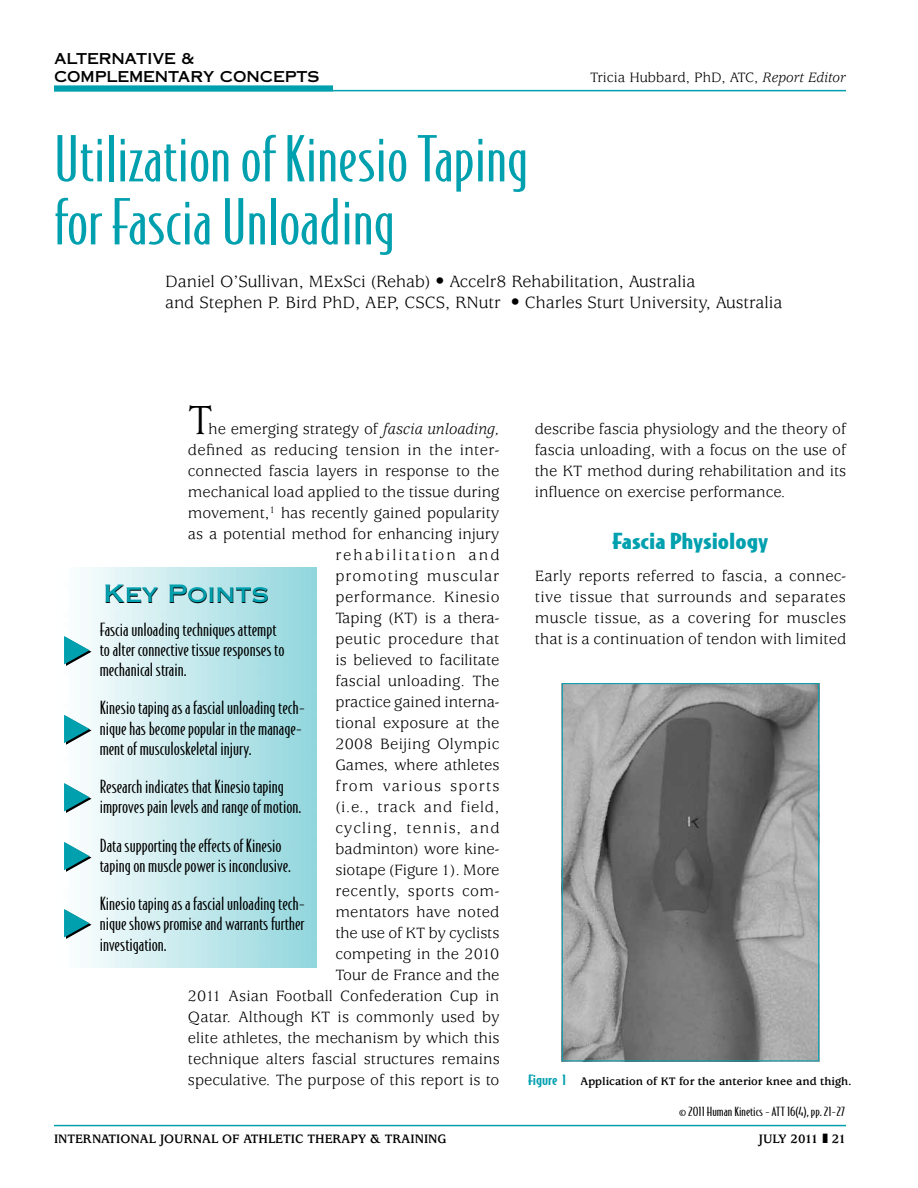
<style>
.page{position:relative;width:918px;height:1188px;background:#fff}
.page>*{position:absolute;margin:0;border:0;box-sizing:border-box;transform-origin:0 0}
.t1{font:300 60px/63px "Bodega Sans";color:#00a0af;scale:1.3 1}
.t2{font:45px "Usherwood";color:#000}
.t3{font:24px "Copperplate Thirty One AB";color:#000}
.t4{font:900 21px "Bodega Sans";color:#00a0af;scale:1.3 1}
.t5{font:18px/21px "Usherwood";color:#000}
.t6{font:300 17.25px/20.2px "Bodega Sans";color:#000;scale:1.3 1}
.t7{font:16.5px/21px "Usherwood";color:#000;text-align:justify}
.t8{font:15px "Usherwood";color:#000}
.t9{font:15px/18px "Copperplate Thirty One AB";letter-spacing:-.01em;color:#000;scale:.95 1}
.t10{font:700 13.5px "Usherwood";color:#000}
.t11{font:700 13.5px "Usherwood";letter-spacing:-.055em;color:#000}
.t12{font:700 12px "Usherwood";color:#000}
.t13{font:300 12px "Bodega Sans";color:#000;scale:1.4 1}
.s1{font-style:italic}
.s2{font-family:"Bodega Sans";font-weight:500;font-size:13.5px;color:#00a0af}
</style>
<div class="page">
<hr style="left:54px;top:1125px;width:792px;height:1px;background:#00a0af">
<hr style="left:54px;top:90px;width:792px;height:1px;background:#00a0af">
<div style="left:54px;top:85px;width:279px;height:6px;background:#00a0af"></div>
<svg style="left:64px;top:635px;width:28px;height:32px"></svg>
<svg style="left:64px;top:713px;width:28px;height:33px"></svg>
<svg style="left:64px;top:782px;width:28px;height:32px"></svg>
<svg style="left:64px;top:841px;width:28px;height:32px"></svg>
<svg style="left:64px;top:908px;width:28px;height:32px"></svg>
<img style="left:564px;top:685px;width:253px;height:374px">
<div style="left:562px;top:683px;width:257px;height:378px;border:1px solid #00a0af"></div>
<p class="t9" style="left:54px;top:50px;width:281px">ALTERNATIVE &amp;<br>COMPLEMENTARY CONCEPTS</p>
<h1 class="t1" style="left:54px;top:127px;width:366px">Utilization of Kinesio Taping for Fascia Unloading</h1>
<p class="t8" style="left:590px;top:70px;width:257px">Tricia Hubbard, PhD, ATC, <span class="s1">Report Editor</span></p>
<p class="t5" style="left:165px;top:271px;width:619px">Daniel O’Sullivan, MExSci (Rehab) • Accelr8 Rehabilitation, Australia<br>and Stephen P. Bird PhD, AEP, CSCS, RNutr • Charles Sturt University, Australia</p>
<h2 class="t2" style="left:188px;top:395px;width:27px">T</h2>
<p class="t7" style="left:188px;top:419px;width:313px;text-align:right">he emerging strategy of <span class="s1">fascia unloading, </span>defined as reducing tension in the inter&shy;connected fascia layers in response to the mechanical load applied to the tissue during movement,<sup>1</sup> has recently gained popularity as a potential method for enhancing injury rehabilitation and<br>promoting muscular<br>performance. Kinesio<br>Taping (KT) is a thera-<br>peutic procedure that<br>is believed to facilitate<br>fascial unloading. The<br>practice gained interna-<br>tional exposure at the<br>2008 Beijing Olympic<br>Games, where athletes<br>from various sports<br>(i.e., track and field,<br>cycling, tennis, and<br>badminton) wore kine-<br>siotape (Figure 1). More<br>recently, sports com-<br>mentators have noted<br>the use of KT by cyclists<br>competing in the 2010<br>Tour de France and the<br>2011 Asian Football Confederation Cup in<br>Qatar. Although KT is commonly used by elite athletes, the mechanism by which this technique alters fascial structures remains speculative. The purpose of this report is to</p>
<h3 class="t3" style="left:104px;top:580px;width:167px">Key Points</h3>
<p class="t6" style="left:100px;top:619px;width:144px">Fascia unloading techniques attempt to alter connective tissue responses to mechanical strain.</p>
<p class="t6" style="left:100px;top:698px;width:160px">Kinesio taping as a fascial unloading tech&shy;nique has become popular in the manage&shy;ment of musculoskeletal injury.</p>
<p class="t6" style="left:100px;top:776px;width:157px">Research indicates that Kinesio taping improves pain levels and range of motion.</p>
<p class="t6" style="left:100px;top:835px;width:149px">Data supporting the effects of Kinesio taping on muscle power is inconclusive.</p>
<p class="t6" style="left:100px;top:893px;width:160px;text-align:justify">Kinesio taping as a fascial unloading tech&shy;nique shows promise and warrants further investigation.</p>
<p class="t7" style="left:535px;top:419px;width:313px">describe fascia physiology and the theory of fascia unloading, with a focus on the use of the KT method during rehabilitation and its influence on exercise performance.</p>
<p class="t4" style="left:613px;top:527px;width:121px">Fascia Physiology</p>
<p class="t7" style="left:535px;top:566px;width:313px">Early reports referred to fascia, a connec&shy;tive tissue that surrounds and separates muscle tissue, as a covering for muscles that is a continuation of tendon with limited</p>
<p class="t12" style="left:528px;top:1075px;width:325px"><span class="s2">Figure 1</span> Application of KT for the anterior knee and thigh.</p>
<p class="t13" style="left:679px;top:1104px;width:120px">© 2011 Human Kinetics - ATT 16(4), pp. 21-27</p>
<p class="t10" style="left:54px;top:1131px;width:394px">INTERNATIONAL JOURNAL OF ATHLETIC THERAPY &amp; TRAINING</p>
<p class="t11" style="left:759px;top:1131px;width:89px">JULY 2011 ❚ 21</p>
</div>
